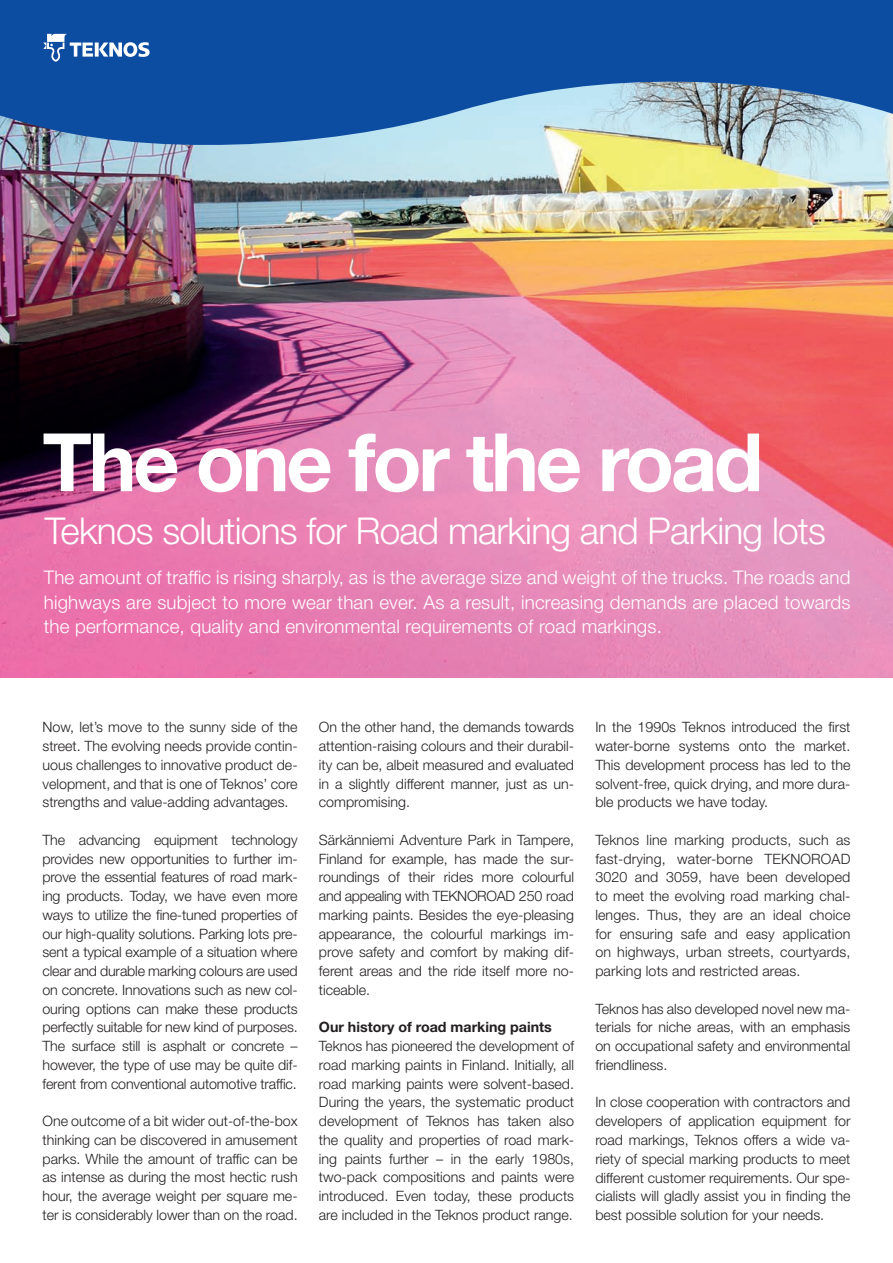
<style>
.page{position:relative;width:893px;height:1263px;background:#fff}
.page>*{position:absolute;margin:0;border:0;box-sizing:border-box;transform-origin:0 0}
.t1{font:700 80.7px "Helvetica Neue LT Std";letter-spacing:-.04em;color:#fff}
.t2{font:300 37.05px "Helvetica Neue LT Std";letter-spacing:-.02em;color:#fff}
.t3{font:300 18.75px/24.8px "Helvetica Neue LT Std";letter-spacing:.01em;color:#fff;text-align:justify}
.t4{font:300 14.25px/18.8px "Helvetica Neue LT Std";color:#231f20;text-align:justify}
.t5{font:700 14.25px "Helvetica Neue LT Std";color:#231f20}
</style>
<div class="page">
<img style="left:0;top:161px;width:893px;height:517px">
<svg style="left:0;top:0;width:893px;height:161px;background:#4074af"></svg>
<svg style="left:43px;top:34px;width:107px;height:28px"></svg>
<h1 class="t1" style="left:43px;top:412px;width:722px">The one for the road</h1>
<h2 class="t2" style="left:45px;top:508px;width:783px">Teknos solutions for Road marking and Parking lots</h2>
<p class="t3" style="left:44px;top:564px;width:808px">The amount of traffic is rising sharply, as is the average size and weight of the trucks. The roads and highways are subject to more wear than ever. As a result, increasing demands are placed towards the performance, quality and environmental requirements of road markings.</p>
<p class="t4" style="left:43px;top:717px;width:257px">Now, let’s move to the sunny side of the street. The evolving needs provide contin&shy;uous challenges to innovative product de&shy;velopment, and that is one of Teknos’ core strengths and value-adding advantages.</p>
<p class="t4" style="left:43px;top:830px;width:257px">The advancing equipment technology provides new opportunities to further im&shy;prove the essential features of road mark&shy;ing products. Today, we have even more ways to utilize the fine-tuned properties of our high-quality solutions. Parking lots pre&shy;sent a typical example of a situation where clear and durable marking colours are used on concrete. Innovations such as new col&shy;ouring options can make these products perfectly suitable for new kind of purposes.<br>The surface still is asphalt or concrete – however, the type of use may be quite dif&shy;ferent from conventional automotive traffic.</p>
<p class="t4" style="left:43px;top:1111px;width:257px">One outcome of a bit wider out-of-the-box thinking can be discovered in amusement parks. While the amount of traffic can be as intense as during the most hectic rush hour, the average weight per square me&shy;ter is considerably lower than on the road.</p>
<p class="t4" style="left:319px;top:717px;width:257px">On the other hand, the demands towards attention-raising colours and their durabil&shy;ity can be, albeit measured and evaluated in a slightly different manner, just as un&shy;compromising.</p>
<p class="t4" style="left:319px;top:830px;width:257px">Särkänniemi Adventure Park in Tampere, Finland for example, has made the sur&shy;roundings of their rides more colourful and appealing with TEKNOROAD 250 road marking paints. Besides the eye-pleasing appearance, the colourful markings im&shy;prove safety and comfort by making dif&shy;ferent areas and the ride itself more no&shy;ticeable.</p>
<p class="t5" style="left:319px;top:1018px;width:234px">Our history of road marking paints</p>
<p class="t4" style="left:319px;top:1036px;width:257px">Teknos has pioneered the development of road marking paints in Finland. Initially, all road marking paints were solvent-based.<br>During the years, the systematic product development of Teknos has taken also the quality and properties of road mark&shy;ing paints further – in the early 1980s, two-pack compositions and paints were introduced. Even today, these products are included in the Teknos product range.</p>
<p class="t4" style="left:595px;top:718px;width:257px">In the 1990s Teknos introduced the first water-borne systems onto the market.<br>This development process has led to the solvent-free, quick drying, and more dura&shy;ble products we have today.</p>
<p class="t4" style="left:595px;top:830px;width:257px">Teknos line marking products, such as fast-drying, water-borne TEKNOROAD 3020 and 3059, have been developed to meet the evolving road marking chal&shy;lenges. Thus, they are an ideal choice for ensuring safe and easy application on highways, urban streets, courtyards, parking lots and restricted areas.</p>
<p class="t4" style="left:595px;top:999px;width:257px">Teknos has also developed novel new ma&shy;terials for niche areas, with an emphasis on occupational safety and environmental friendliness.</p>
<p class="t4" style="left:595px;top:1093px;width:257px">In close cooperation with contractors and developers of application equipment for road markings, Teknos offers a wide va&shy;riety of special marking products to meet different customer requirements. Our spe&shy;cialists will gladly assist you in finding the best possible solution for your needs.</p>
</div>
